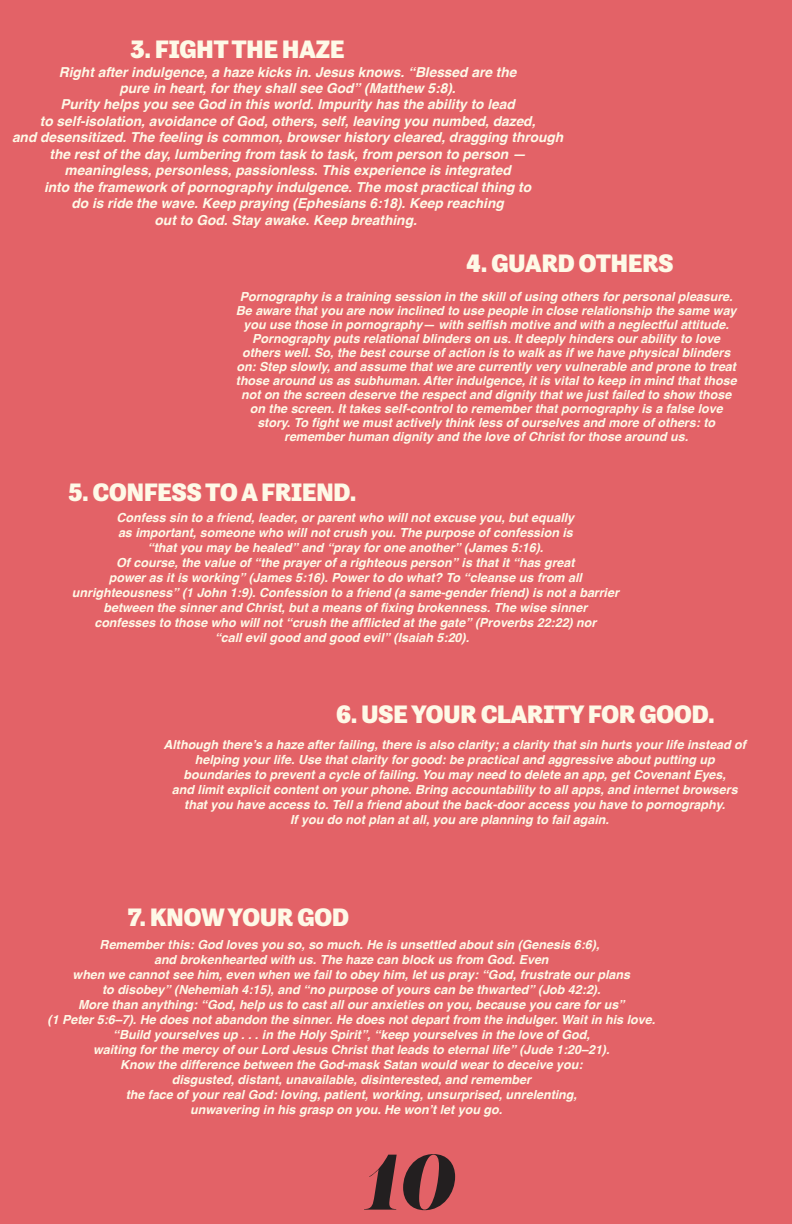
<style>
.page{position:relative;width:792px;height:1224px;background:#e36267}
.page>*{position:absolute;margin:0;border:0;box-sizing:border-box;transform-origin:0 0}
.t1{font:78.6px "Lust Script";color:#231f20}
.t2{font:900 25.8px "Tenso";color:#fef9e7}
.t3{font:italic 700 13.8px/16.4px "Helvetica";color:#fef9e7;text-align:center}
.t4{font:italic 700 12.4px/14px "Helvetica";color:#fef9e7;text-align:center}
</style>
<div class="page">
<h2 class="t2" style="left:131px;top:34px;width:215px">3. FIGHT THE HAZE</h2>
<p class="t3" style="left:12px;top:64px;width:553px">Right after indulgence, a haze kicks in. Jesus knows. “Blessed are the<br>pure in heart, for they shall see God” (Matthew 5:8).<br>Purity helps you see God in this world. Impurity has the ability to lead<br>to self-isolation, avoidance of God, others, self, leaving you numbed, dazed,<br>and desensitized. The feeling is common, browser history cleared, dragging through the rest of the day, lumbering from task to task, from person to person — meaningless, personless, passionless. This experience is integrated<br>into the framework of pornography indulgence. The most practical thing to<br>do is ride the wave. Keep praying (Ephesians 6:18). Keep reaching<br>out to God. Stay awake. Keep breathing.</p>
<h2 class="t2" style="left:467px;top:248px;width:208px">4. GUARD OTHERS</h2>
<p class="t4" style="left:236px;top:289px;width:502px">Pornography is a training session in the skill of using others for personal pleasure.<br>Be aware that you are now inclined to use people in close relationship the same way you use those in pornography— with selfish motive and with a neglectful attitude.<br>Pornography puts relational blinders on us. It deeply hinders our ability to love others well. So, the best course of action is to walk as if we have physical blinders on: Step slowly, and assume that we are currently very vulnerable and prone to treat those around us as subhuman. After indulgence, it is vital to keep in mind that those not on the screen deserve the respect and dignity that we just failed to show those on the screen. It takes self-control to remember that pornography is a false love story. To fight we must actively think less of ourselves and more of others: to remember human dignity and the love of Christ for those around us.</p>
<h2 class="t2" style="left:69px;top:477px;width:289px">5. CONFESS TO A FRIEND.</h2>
<p class="t4" style="left:72px;top:510px;width:548px;line-height:15px">Confess sin to a friend, leader, or parent who will not excuse you, but equally<br>as important, someone who will not crush you. The purpose of confession is<br>“that you may be healed” and “pray for one another” (James 5:16).<br>Of course, the value of “the prayer of a righteous person” is that it “has great<br>power as it is working” (James 5:16). Power to do what? To “cleanse us from all unrighteousness” (1 John 1:9). Confession to a friend (a same-gender friend) is not a barrier between the sinner and Christ, but a means of fixing brokenness. The wise sinner confesses to those who will not “crush the afflicted at the gate” (Proverbs 22:22) nor<br>“call evil good and good evil” (Isaiah 5:20).</p>
<h2 class="t2" style="left:336px;top:699px;width:380px">6. USE YOUR CLARITY FOR GOOD.</h2>
<p class="t4" style="left:163px;top:737px;width:584px">Although there’s a haze after failing, there is also clarity; a clarity that sin hurts your life instead of</p>
<p class="t4" style="left:195px;top:752px;width:521px">helping your life. Use that clarity for good: be practical and aggressive about putting up</p>
<p class="t4" style="left:184px;top:767px;width:544px">boundaries to prevent a cycle of failing. You may need to delete an app, get Covenant Eyes,</p>
<p class="t4" style="left:172px;top:782px;width:567px">and limit explicit content on your phone. Bring accountability to all apps, and internet browsers</p>
<p class="t4" style="left:184px;top:797px;width:543px">that you have access to. Tell a friend about the back-door access you have to pornography.</p>
<p class="t4" style="left:290px;top:812px;width:320px">If you do not plan at all, you are planning to fail again.</p>
<h2 class="t2" style="left:128px;top:902px;width:223px">7. KNOW YOUR GOD</h2>
<p class="t4" style="left:100px;top:938px;width:501px">Remember this: God loves you so, so much. He is unsettled about sin (Genesis 6:6),</p>
<p class="t4" style="left:154px;top:953px;width:396px">and brokenhearted with us. The haze can block us from God. Even</p>
<p class="t4" style="left:73px;top:968px;width:559px">when we cannot see him, even when we fail to obey him, let us pray: “God, frustrate our plans</p>
<p class="t4" style="left:102px;top:983px;width:500px">to disobey” (Nehemiah 4:15), and “no purpose of yours can be thwarted” (Job 42:2).</p>
<p class="t4" style="left:78px;top:998px;width:548px">More than anything: “God, help us to cast all our anxieties on you, because you care for us”</p>
<p class="t4" style="left:48px;top:1013px;width:609px">(1 Peter 5:6–7). He does not abandon the sinner. He does not depart from the indulger. Wait in his love.</p>
<p class="t4" style="left:113px;top:1028px;width:479px">“Build yourselves up . . . in the Holy Spirit”, “keep yourselves in the love of God,</p>
<p class="t4" style="left:93px;top:1043px;width:518px">waiting for the mercy of our Lord Jesus Christ that leads to eternal life” (Jude 1:20–21).</p>
<p class="t4" style="left:120px;top:1058px;width:464px">Know the difference between the God-mask Satan would wear to deceive you:</p>
<p class="t4" style="left:172px;top:1073px;width:361px">disgusted, distant, unavailable, disinterested, and remember</p>
<p class="t4" style="left:126px;top:1088px;width:453px">the face of your real God: loving, patient, working, unsurprised, unrelenting,</p>
<p class="t4" style="left:190px;top:1103px;width:313px">unwavering in his grasp on you. He won’t let you go.</p>
<h1 class="t1" style="left:363px;top:1131px;width:91px">10</h1>
</div>
